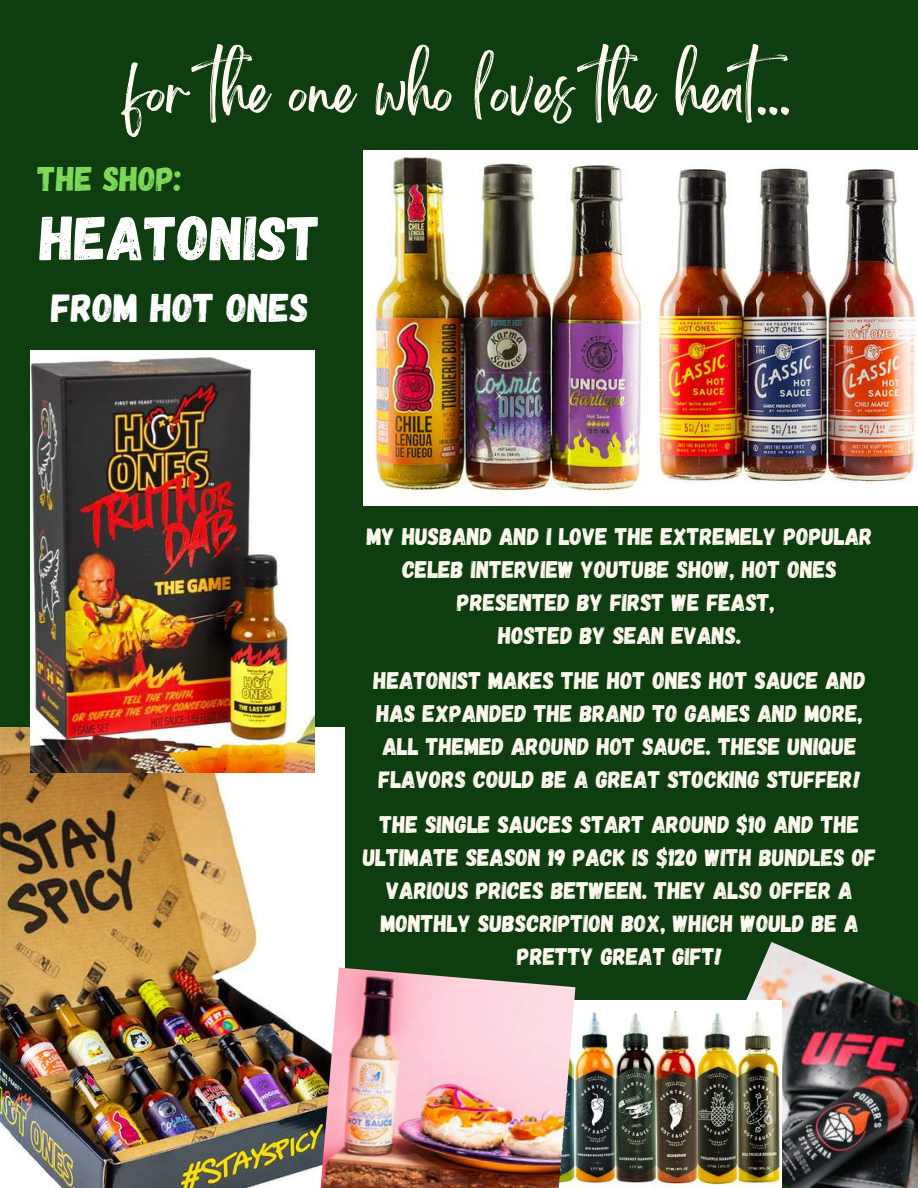
<style>
.page{position:relative;width:918px;height:1188px;background:#0e3d10}
.page>*{position:absolute;margin:0;border:0;box-sizing:border-box;transform-origin:0 0}
.t1{font:62.55px "Gagalin";color:#fff}
.t2{font:51.9px "Brightwall";color:#fffbf0}
.t3{font:40.05px "Gagalin";color:#fff}
.t4{font:34.2px "Gagalin";color:#7ed957}
.t5{font:24px/33px "Gagalin";color:#fffbf0;text-align:center}
</style>
<div class="page">
<img style="left:0;top:728px;width:344px;height:460px">
<img style="left:31px;top:350px;width:283px;height:422px">
<img style="left:746px;top:942px;width:172px;height:246px">
<img style="left:575px;top:1000px;width:207px;height:188px">
<img style="left:320px;top:968px;width:255px;height:220px">
<img style="left:651px;top:151px;width:267px;height:354px">
<img style="left:364px;top:151px;width:287px;height:354px">
<h2 class="t2" style="left:126px;top:73px;width:682px">for the one who loves the heat...</h2>
<h3 class="t4" style="left:38px;top:157px;width:145px">THE SHOP:</h3>
<h1 class="t1" style="left:40px;top:197px;width:282px">HEATONIST</h1>
<h3 class="t3" style="left:51px;top:282px;width:259px">FROM HOT ONES</h3>
<p class="t5" style="left:367px;top:519px;width:507px">MY HUSBAND AND I LOVE THE EXTREMELY POPULAR<br>CELEB INTERVIEW YOUTUBE SHOW, HOT ONES<br>PRESENTED BY FIRST WE FEAST,<br>HOSTED BY SEAN EVANS.</p>
<p class="t5" style="left:374px;top:663px;width:494px;text-align:left">HEATONIST MAKES THE HOT ONES HOT SAUCE AND HAS EXPANDED THE BRAND TO GAMES AND MORE, ALL THEMED AROUND HOT SAUCE. THESE UNIQUE FLAVORS COULD BE A GREAT STOCKING STUFFER!</p>
<p class="t5" style="left:363px;top:807px;width:515px">THE SINGLE SAUCES START AROUND $10 AND THE ULTIMATE SEASON 19 PACK IS $120 WITH BUNDLES OF VARIOUS PRICES BETWEEN. THEY ALSO OFFER A MONTHLY SUBSCRIPTION BOX, WHICH WOULD BE A PRETTY GREAT GIFT!</p>
</div>
